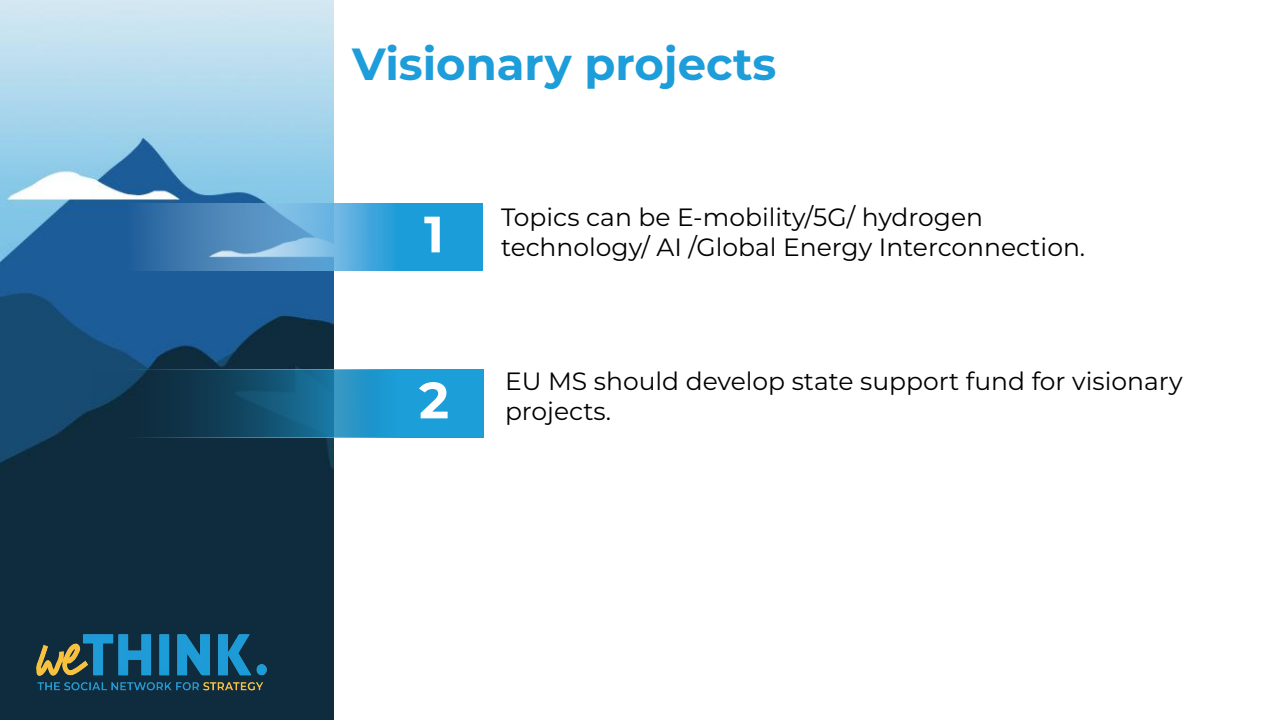
<style>
.page{position:relative;width:1280px;height:720px;background:#fff}
.page>*{position:absolute;margin:0;border:0;box-sizing:border-box;transform-origin:0 0}
.t1{font:700 51px "Montserrat";color:#fff}
.t2{font:700 45px "Montserrat";color:#1d9dd9}
.t3{font:25px/30px "Montserrat";color:#000}
</style>
<div class="page">
<img style="left:0;top:0;width:334px;height:720px">
<img style="left:34px;top:632px;width:235px;height:58px">
<svg style="left:89px;top:371px;width:393px;height:65px;background:#17658c"></svg>
<svg style="left:87px;top:203px;width:396px;height:68px;background:#3f90c5"></svg>
<h2 class="t2" style="left:352px;top:31px;width:426px">Visionary projects</h2>
<h1 class="t1" style="left:424px;top:197px;width:21px">1</h1>
<p class="t3" style="left:501px;top:201px;width:586px">Topics can be E-mobility/5G/ hydrogen technology/ AI /Global Energy Interconnection.</p>
<h1 class="t1" style="left:419px;top:363px;width:32px">2</h1>
<p class="t3" style="left:505px;top:365px;width:679px">EU MS should develop state support fund for visionary projects.</p>
</div>
